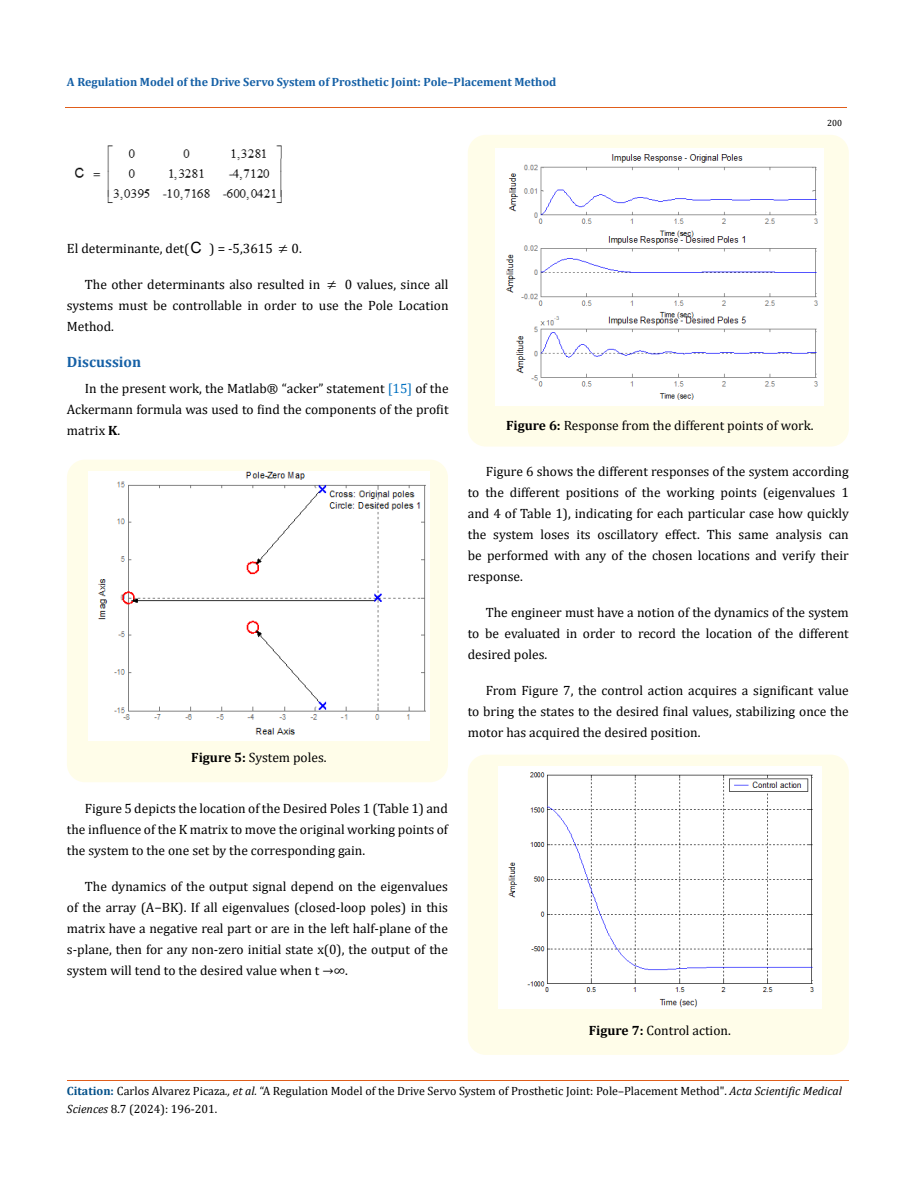
<style>
.page{position:relative;width:917px;height:1188px;background:#fff}
.page>*{position:absolute;margin:0;border:0;box-sizing:border-box;transform-origin:0 0}
.t1{font:700 15px "Cambria";color:#1560a6}
.t2{font:13.5px/21px "Cambria";color:#000;text-align:justify}
.t3{font:12px/18px "Cambria";color:#000}
.t4{font:700 12px "Cambria";color:#1560a6}
.t5{font:9px "Cambria";color:#000}
.s1{font-family:"Arial";font-size:15.6px}
.s2{color:#0070c0}
.s3{font-weight:700}
.s4{font-weight:700;color:#035089}
.s5{font-style:italic}
</style>
<div class="page">
<img style="left:74px;top:145px;width:208px;height:58px">
<div style="left:67px;top:460px;width:381px;height:322px;background:#fffde9;border-radius:18px"></div>
<div style="left:89px;top:472px;width:340px;height:268px;background:#fff"></div>
<div style="left:468px;top:135px;width:380px;height:312px;background:#fffde9;border-radius:18px"></div>
<img style="left:496px;top:148px;width:327px;height:257px">
<div style="left:468px;top:755px;width:380px;height:300px;background:#fffde9;border-radius:18px"></div>
<div style="left:498px;top:767px;width:323px;height:242px;background:#fff"></div>
<hr style="left:65px;top:108px;width:782px;height:1px;background:#e05d1a">
<hr style="left:67px;top:1080px;width:781px;height:1px;background:#e05d1a">
<p class="t4" style="left:67px;top:73px;width:491px">A Regulation Model of the Drive Servo System of Prosthetic Joint: Pole–Placement Method</p>
<p class="t5" style="left:827px;top:118px;width:16px">200</p>
<p class="t2" style="left:67px;top:238px;width:236px">El determinante, det(<span class="s1">C</span> ) = -5,3615 ≠ 0.</p>
<p class="t2" style="left:67px;top:274px;width:383px;text-indent:18px">The other determinants also resulted in ≠ 0 values, since all systems must be controllable in order to use the Pole Location Method.</p>
<p class="t1" style="left:67px;top:352px;width:76px">Discussion</p>
<p class="t2" style="left:67px;top:378px;width:383px;text-indent:18px">In the present work, the Matlab® “acker” statement <span class="s2">[15]</span> of the Ackermann formula was used to find the components of the profit matrix <span class="s3">K</span>.</p>
<p class="t2" style="left:191px;top:747px;width:137px"><span class="s3">Figure 5:</span> System poles.</p>
<p class="t2" style="left:67px;top:797px;width:382px;text-indent:18px">Figure 5 depicts the location of the Desired Poles 1 (Table 1) and the influence of the K matrix to move the original working points of the system to the one set by the corresponding gain.</p>
<p class="t2" style="left:67px;top:875px;width:382px;text-indent:18px">The dynamics of the output signal depend on the eigenvalues of the array (A−BK). If all eigenvalues (closed-loop poles) in this matrix have a negative real part or are in the left half-plane of the s-plane, then for any non-zero initial state x(0), the output of the system will tend to the desired value when t →∞.</p>
<p class="t2" style="left:506px;top:415px;width:309px"><span class="s3">Figure 6:</span> Response from the different points of work.</p>
<p class="t2" style="left:468px;top:461px;width:382px;text-indent:18px">Figure 6 shows the different responses of the system according to the different positions of the working points (eigenvalues 1 and 4 of Table 1), indicating for each particular case how quickly the system loses its oscillatory effect. This same analysis can be performed with any of the chosen locations and verify their response.</p>
<p class="t2" style="left:468px;top:602px;width:382px;text-indent:18px">The engineer must have a notion of the dynamics of the system to be evaluated in order to record the location of the different desired poles.</p>
<p class="t2" style="left:468px;top:680px;width:382px;text-indent:18px">From Figure 7, the control action acquires a significant value to bring the states to the desired final values, stabilizing once the motor has acquired the desired position.</p>
<p class="t2" style="left:588px;top:1020px;width:144px"><span class="s3">Figure 7:</span> Control action.</p>
<p class="t3" style="left:67px;top:1082px;width:776px"><span class="s4">Citation:</span> Carlos Alvarez Picaza<span class="s5">., et al.</span> “A Regulation Model of the Drive Servo System of Prosthetic Joint: Pole–Placement Method". <span class="s5">Acta Scientific Medical<br>Sciences</span> 8.7 (2024): 196-201.</p>
</div>
